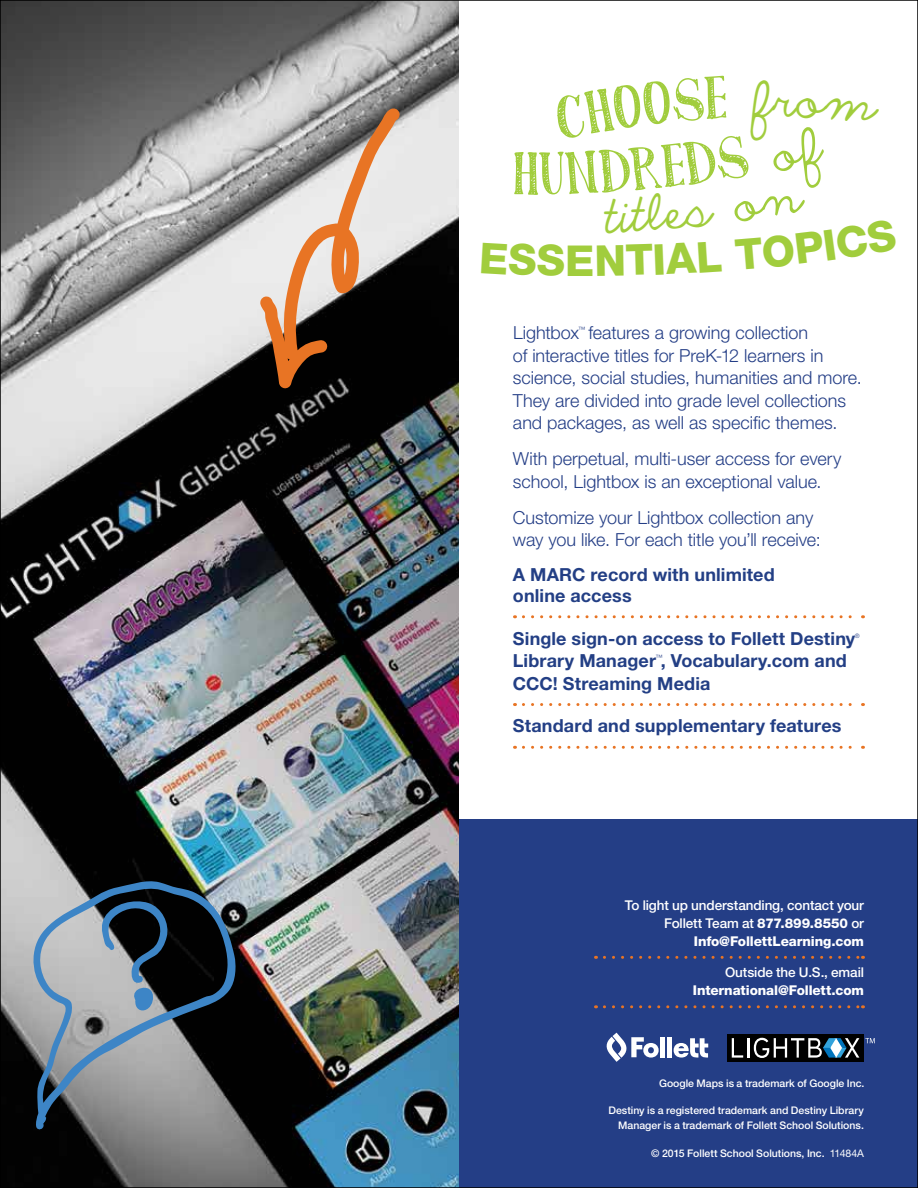
<style>
.page{position:relative;width:918px;height:1188px;background:#fff}
.page>*{position:absolute;margin:0;border:0;box-sizing:border-box;transform-origin:0 0}
.t1{font:57.3px "Austie Bost Roman Holiday Sketch";color:#a1cd3d}
.t2{font:44.85px "The Only Exception";color:#a1cd3d}
.t3{font:800 42.6px "Helvetica Neue LT Std";color:#a1cd3d}
.t4{font:300 18px/22.5px "Helvetica Neue LT Std";color:#243e86}
.t5{font:700 18px/21px "Helvetica Neue LT Std";letter-spacing:.005em;color:#233f85}
.t6{font:500 13.5px/18px "Helvetica Neue LT Std";letter-spacing:-.01em;color:#fff;text-align:right}
.t7{font:800 13.5px "Helvetica Neue LT Std";letter-spacing:-.01em;color:#fff}
.t8{font:500 10.5px/15px "Helvetica Neue LT Std";color:#fff;text-align:right}
.t9{font:300 7.35px "Helvetica Neue LT Std";color:#243e86}
.t10{font:300 6.15px "Helvetica Neue LT Std";color:#243e86}
.s1{font-weight:800}
.s2{font-weight:400}
</style>
<div class="page">
<img style="left:3px;top:3px;width:456px;height:1182px">
<svg style="left:523px;top:615px;width:340px;height:3px"></svg>
<svg style="left:523px;top:703px;width:340px;height:3px"></svg>
<svg style="left:523px;top:746px;width:340px;height:3px"></svg>
<div style="left:459px;top:820px;width:459px;height:368px;background:#243e86"></div>
<svg style="left:604px;top:956px;width:259px;height:3px"></svg>
<svg style="left:604px;top:1005px;width:259px;height:3px"></svg>
<div style="left:660px;top:1037px;width:5px;height:20px;background:#fff"></div>
<div style="left:667px;top:1037px;width:5px;height:20px;background:#fff"></div>
<svg style="left:674px;top:1038px;width:34px;height:20px"></svg>
<svg style="left:607px;top:1033px;width:52px;height:29px"></svg>
<div style="left:727px;top:1034px;width:137px;height:28px;background:#000"></div>
<svg style="left:732px;top:1038px;width:11px;height:20px"></svg>
<hr style="left:747px;top:1038px;width:2px;height:20px;background:#fff">
<svg style="left:754px;top:1038px;width:105px;height:20px"></svg>
<svg style="left:865px;top:1038px;width:10px;height:5px"></svg>
<svg style="left:260px;top:108px;width:140px;height:280px;background:#998679"></svg>
<svg style="left:26px;top:877px;width:213px;height:252px;background:#666f77"></svg>
<h1 class="t1" style="left:512px;top:140px;width:29px">H</h1>
<h3 class="t3" style="left:565px;top:235px;width:31px">E</h3>
<h2 class="t2" style="left:773px;top:75px;width:24px">r</h2>
<p class="t4" style="left:513px;top:321px;width:350px;text-indent:75px">features a growing collection<br>of interactive titles for PreK-12 learners in science, social studies, humanities and more.<br>They are divided into grade level collections and packages, as well as specific themes.</p>
<p class="t4" style="left:513px;top:447px;width:330px">With perpetual, multi-user access for every school, Lightbox is an exceptional value.</p>
<p class="t4" style="left:513px;top:506px;width:309px">Customize your Lightbox collection any way you like. For each title you’ll receive:</p>
<p class="t5" style="left:513px;top:563px;width:263px">A MARC record with unlimited online access</p>
<p class="t5" style="left:513px;top:627px;width:344px">Single sign-on access to Follett Destiny</p>
<p class="t10" style="left:855px;top:632px;width:6px">®</p>
<p class="t5" style="left:513px;top:650px;width:335px">Library Manager , Vocabulary.com and</p>
<p class="t4" style="left:513px;top:321px;width:68px">Lightbox</p>
<p class="t9" style="left:578px;top:325px;width:9px">™</p>
<p class="t9" style="left:656px;top:653px;width:9px">™</p>
<p class="t5" style="left:513px;top:672px;width:199px">CCC! Streaming Media</p>
<p class="t5" style="left:513px;top:715px;width:330px">Standard and supplementary features</p>
<p class="t6" style="left:625px;top:896px;width:241px">To light up understanding, contact your<br>Follett Team at <span class="s1">877.899.8550</span> or<br><span class="s1">Info@FollettLearning.com</span></p>
<p class="t6" style="left:725px;top:963px;width:140px">Outside the U.S., email</p>
<p class="t7" style="left:693px;top:982px;width:173px">International@Follett.com</p>
<p class="t8" style="left:659px;top:1076px;width:207px">Google Maps is a trademark of Google Inc.</p>
<p class="t8" style="left:608px;top:1103px;width:257px">Destiny is a registered trademark and Destiny Library<br>Manager is a trademark of Follett School Solutions.</p>
<p class="t8" style="left:651px;top:1146px;width:214px">© 2015 Follett School Solutions, Inc. <span class="s2">11484A</span></p>
</div>
